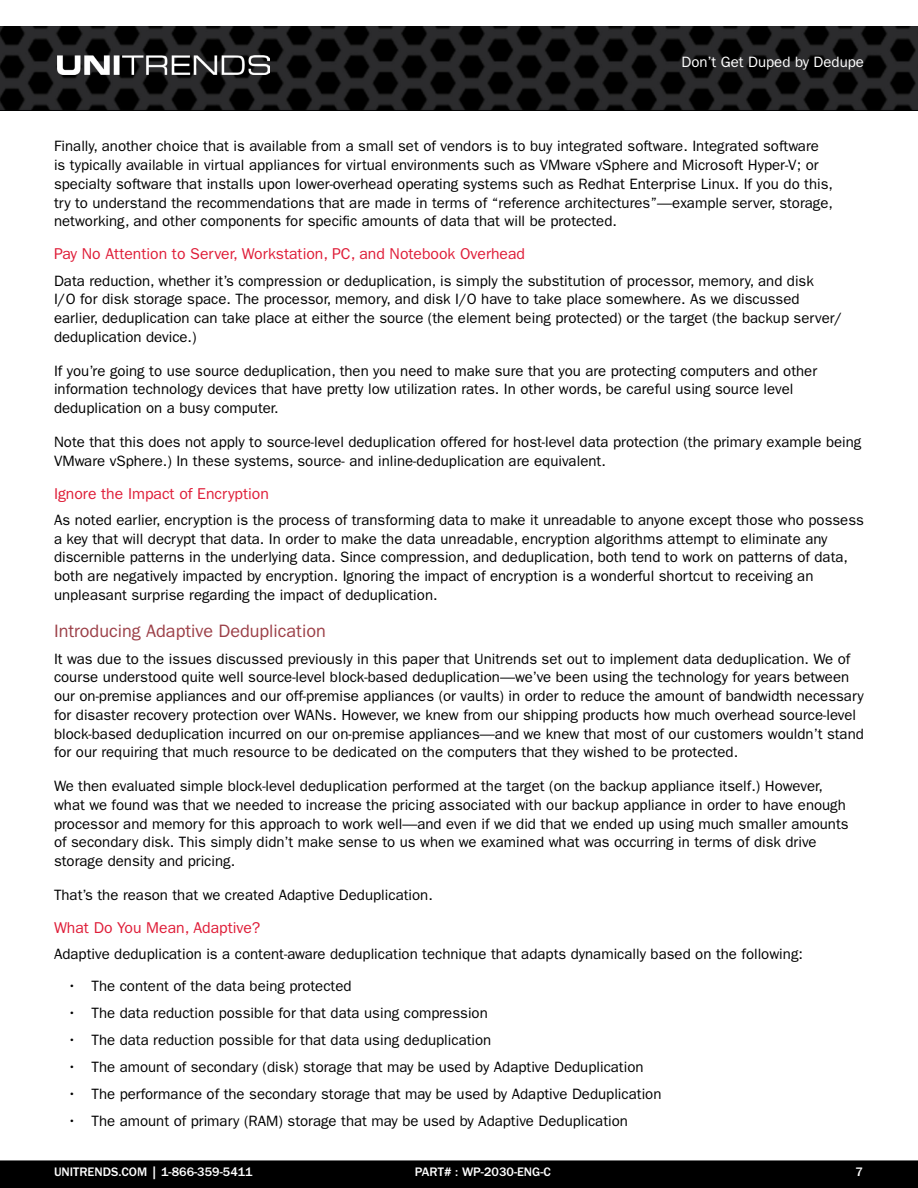
<style>
.page{position:relative;width:918px;height:1188px;background:#fff}
.page>*{position:absolute;margin:0;border:0;box-sizing:border-box;transform-origin:0 0}
.H1_Style{font:18px "ITC Franklin Gothic Std";color:#9c4048}
.H2_Style{font:15.75px "ITC Franklin Gothic Std";color:#df1d38}
.Body_Copy{font:15px/18.8px "ITC Franklin Gothic Std";color:#000}
.t1{font:15px "ITC Franklin Gothic Std";color:#fff}
.t2{font:500 12.75px "ITC Franklin Gothic Std";color:#fff}
</style>
<div class="page">
<div style="left:1px;top:1161px;width:916px;height:26px;background:#000"></div>
<div style="left:0;top:1160px;width:918px;height:28px;border:2px solid #000"></div>
<img style="left:0;top:27px;width:918px;height:84px">
<img style="left:58px;top:56px;width:212px;height:19px">
<p class="t1" style="left:681px;top:54px;width:184px">Don’t Get Duped by Dedupe</p>
<p class="Body_Copy" style="left:54px;top:137px;width:781px">Finally, another choice that is available from a small set of vendors is to buy integrated software. Integrated software is typically available in virtual appliances for virtual environments such as VMware vSphere and Microsoft Hyper-V; or specialty software that installs upon lower-overhead operating systems such as Redhat Enterprise Linux. If you do this, try to understand the recommendations that are made in terms of “reference architectures”—example server, storage, networking, and other components for specific amounts of data that will be protected.</p>
<p class="H2_Style" style="left:54px;top:245px;width:473px">Pay No Attention to Server, Workstation, PC, and Notebook Overhead</p>
<p class="Body_Copy" style="left:54px;top:271px;width:790px">Data reduction, whether it’s compression or deduplication, is simply the substitution of processor, memory, and disk<br>I/O for disk storage space. The processor, memory, and disk I/O have to take place somewhere. As we discussed earlier, deduplication can take place at either the source (the element being protected) or the target (the backup server/ deduplication device.)</p>
<p class="Body_Copy" style="left:54px;top:361px;width:765px">If you’re going to use source deduplication, then you need to make sure that you are protecting computers and other information technology devices that have pretty low utilization rates. In other words, be careful using source level deduplication on a busy computer.</p>
<p class="Body_Copy" style="left:54px;top:432px;width:809px">Note that this does not apply to source-level deduplication offered for host-level data protection (the primary example being<br>VMware vSphere.) In these systems, source- and inline-deduplication are equivalent.</p>
<p class="H2_Style" style="left:54px;top:484px;width:216px">Ignore the Impact of Encryption</p>
<p class="Body_Copy" style="left:54px;top:510px;width:812px">As noted earlier, encryption is the process of transforming data to make it unreadable to anyone except those who possess a key that will decrypt that data. In order to make the data unreadable, encryption algorithms attempt to eliminate any discernible patterns in the underlying data. Since compression, and deduplication, both tend to work on patterns of data, both are negatively impacted by encryption. Ignoring the impact of encryption is a wonderful shortcut to receiving an unpleasant surprise regarding the impact of deduplication.</p>
<p class="H1_Style" style="left:54px;top:621px;width:273px">Introducing Adaptive Deduplication</p>
<p class="Body_Copy" style="left:54px;top:649px;width:811px">It was due to the issues discussed previously in this paper that Unitrends set out to implement data deduplication. We of course understood quite well source-level block-based deduplication—we’ve been using the technology for years between our on-premise appliances and our off-premise appliances (or vaults) in order to reduce the amount of bandwidth necessary for disaster recovery protection over WANs. However, we knew from our shipping products how much overhead source-level block-based deduplication incurred on our on-premise appliances—and we knew that most of our customers wouldn’t stand for our requiring that much resource to be dedicated on the computers that they wished to be protected.</p>
<p class="Body_Copy" style="left:54px;top:777px;width:796px">We then evaluated simple block-level deduplication performed at the target (on the backup appliance itself.) However, what we found was that we needed to increase the pricing associated with our backup appliance in order to have enough processor and memory for this approach to work well—and even if we did that we ended up using much smaller amounts of secondary disk. This simply didn’t make sense to us when we examined what was occurring in terms of disk drive storage density and pricing.</p>
<p class="Body_Copy" style="left:54px;top:885px;width:380px">That’s the reason that we created Adaptive Deduplication.</p>
<p class="H2_Style" style="left:54px;top:918px;width:208px">What Do You Mean, Adaptive?</p>
<p class="Body_Copy" style="left:54px;top:945px;width:751px">Adaptive deduplication is a content-aware deduplication technique that adapts dynamically based on the following:</p>
<p class="Body_Copy" style="left:68px;top:976px;width:286px">• The content of the data being protected</p>
<p class="Body_Copy" style="left:68px;top:1003px;width:422px">• The data reduction possible for that data using compression</p>
<p class="Body_Copy" style="left:68px;top:1030px;width:425px">• The data reduction possible for that data using deduplication</p>
<p class="Body_Copy" style="left:68px;top:1057px;width:578px">• The amount of secondary (disk) storage that may be used by Adaptive Deduplication</p>
<p class="Body_Copy" style="left:68px;top:1084px;width:595px">• The performance of the secondary storage that may be used by Adaptive Deduplication</p>
<p class="Body_Copy" style="left:68px;top:1111px;width:562px">• The amount of primary (RAM) storage that may be used by Adaptive Deduplication</p>
<p class="t2" style="left:54px;top:1165px;width:200px">UNITRENDS.COM | 1-866-359-5411</p>
<p class="t2" style="left:415px;top:1165px;width:137px">PART# : WP-2030-ENG-C</p>
<p class="t2" style="left:856px;top:1165px;width:9px">7</p>
</div>
